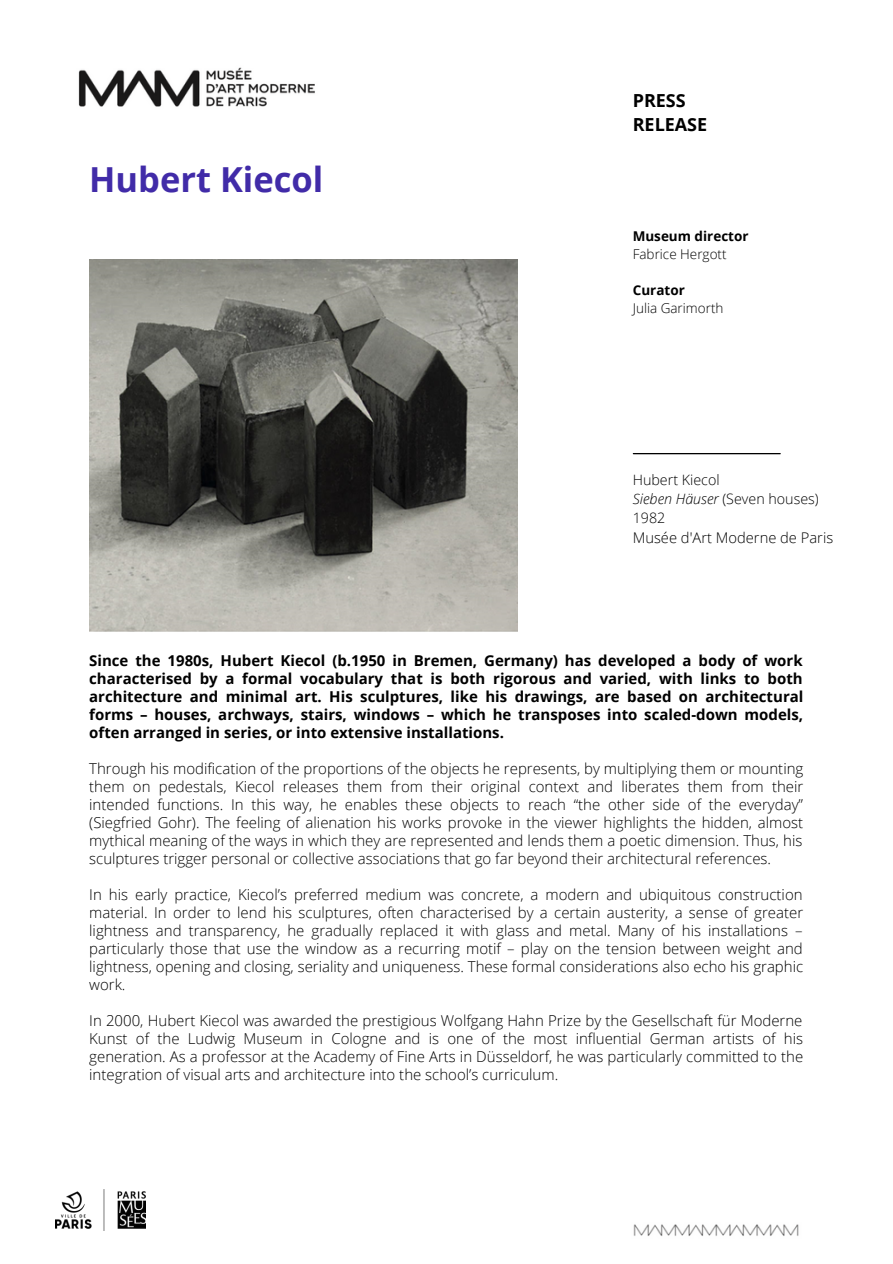
<style>
.page{position:relative;width:893px;height:1264px;background:#fff}
.page>*{position:absolute;margin:0;border:0;box-sizing:border-box;transform-origin:0 0}
.t1{font:700 34.5px "Open Sans";color:#412ba8}
.t2{font:700 18px "Open Sans";color:#000}
.t3{font:300 15px/18px "Open Sans";color:#000;text-align:justify}
.t4{font:700 15px/18px "Open Sans";color:#000;text-align:justify}
.t5{font:300 14.7px "Open Sans";color:#000}
.t6{font:300 14.25px "Open Sans";color:#000}
.t7{font:300 13.5px "Open Sans";color:#000}
.t8{font:700 13.5px "Open Sans";color:#000}
.s1{font-style:italic}
</style>
<div class="page">
<img style="left:78px;top:67px;width:237px;height:40px">
<img style="left:633px;top:1224px;width:166px;height:12px">
<img style="left:56px;top:1189px;width:89px;height:41px">
<hr style="left:633px;top:453px;width:147px;height:1px;background:#000">
<img style="left:89px;top:260px;width:428px;height:371px">
<p class="t1" style="left:89px;top:155px;width:236px">Hubert Kiecol</p>
<p class="t2" style="left:632px;top:87px;width:55px">PRESS</p>
<p class="t2" style="left:632px;top:112px;width:76px">RELEASE</p>
<p class="t8" style="left:632px;top:226px;width:117px">Museum director</p>
<p class="t7" style="left:632px;top:244px;width:95px">Fabrice Hergott</p>
<p class="t8" style="left:632px;top:280px;width:54px">Curator</p>
<p class="t7" style="left:632px;top:298px;width:92px">Julia Garimorth</p>
<p class="t6" style="left:632px;top:470px;width:88px">Hubert Kiecol</p>
<p class="t6" style="left:632px;top:489px;width:187px"><span class="s1">Sieben Häuser</span> (Seven houses)</p>
<p class="t6" style="left:632px;top:508px;width:34px">1982</p>
<p class="t5" style="left:632px;top:528px;width:202px">Musée d'Art Moderne de Paris</p>
<p class="t4" style="left:89px;top:651px;width:715px">Since the 1980s, Hubert Kiecol (b.1950 in Bremen, Germany) has developed a body of work characterised by a formal vocabulary that is both rigorous and varied, with links to both architecture and minimal art. His sculptures, like his drawings, are based on architectural forms – houses, archways, stairs, windows – which he transposes into scaled-down models, often arranged in series, or into extensive installations.</p>
<p class="t3" style="left:89px;top:759px;width:715px">Through his modification of the proportions of the objects he represents, by multiplying them or mounting them on pedestals, Kiecol releases them from their original context and liberates them from their intended functions. In this way, he enables these objects to reach “the other side of the everyday” (Siegfried Gohr). The feeling of alienation his works provoke in the viewer highlights the hidden, almost mythical meaning of the ways in which they are represented and lends them a poetic dimension. Thus, his sculptures trigger personal or collective associations that go far beyond their architectural references.</p>
<p class="t3" style="left:89px;top:885px;width:715px">In his early practice, Kiecol’s preferred medium was concrete, a modern and ubiquitous construction material. In order to lend his sculptures, often characterised by a certain austerity, a sense of greater lightness and transparency, he gradually replaced it with glass and metal. Many of his installations – particularly those that use the window as a recurring motif – play on the tension between weight and lightness, opening and closing, seriality and uniqueness. These formal considerations also echo his graphic work.</p>
<p class="t3" style="left:89px;top:1011px;width:715px">In 2000, Hubert Kiecol was awarded the prestigious Wolfgang Hahn Prize by the Gesellschaft für Moderne Kunst of the Ludwig Museum in Cologne and is one of the most influential German artists of his generation. As a professor at the Academy of Fine Arts in Düsseldorf, he was particularly committed to the integration of visual arts and architecture into the school’s curriculum.</p>
</div>
